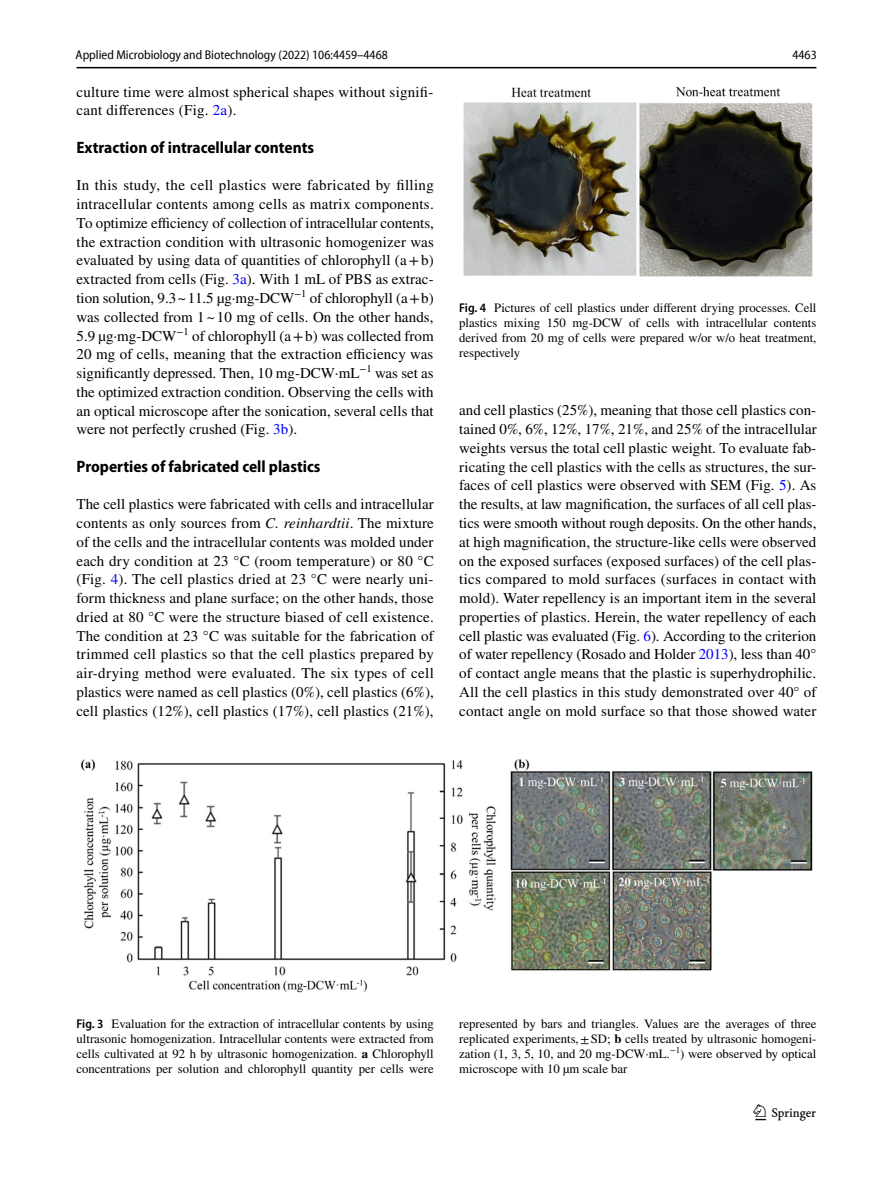
<style>
.page{position:relative;width:893px;height:1187px;background:#fff}
.page>*{position:absolute;margin:0;border:0;box-sizing:border-box;transform-origin:0 0}
.t1{font:22.5px "Springnew Regular 3";color:#000}
.t2{font:700 semi-condensed 16.5px "Myriad Pro";color:#000}
.t3{font:15px/18.8px "STIX";letter-spacing:.01em;color:#000;text-align:justify}
.t4{font:12.75px/15px "STIX";color:#000;text-align:justify}
.t5{font:semi-condensed 12.75px "Myriad Pro Unic";color:#000}
.s1{color:#00f}
.s2{font-style:italic}
.s3{font-family:"Myriad Pro";font-weight:600;font-stretch:semi-condensed}
.s4{font-weight:700}
</style>
<div class="page">
<hr style="left:77px;top:67px;width:739px;height:1px;background:#000">
<img style="left:81px;top:759px;width:731px;height:233px">
<div style="left:459px;top:87px;width:357px;height:189px;background:linear-gradient(to bottom,#fff,#fff)"></div>
<img style="left:463px;top:87px;width:349px;height:189px">
<p class="t5" style="left:76px;top:50px;width:314px">Applied Microbiology and Biotechnology (2022) 106:4459–4468</p>
<p class="t5" style="left:792px;top:50px;width:26px">4463</p>
<p class="t3" style="left:77px;top:83px;width:359px">culture time were almost spherical shapes without signifi&shy;cant differences (Fig. <span class="s1">2a</span>).</p>
<p class="t2" style="left:77px;top:138px;width:239px">Extraction of intracellular contents</p>
<p class="t3" style="left:77px;top:177px;width:359px">In this study, the cell plastics were fabricated by filling intracellular contents among cells as matrix components.<br>To optimize efficiency of collection of intracellular contents, the extraction condition with ultrasonic homogenizer was evaluated by using data of quantities of chlorophyll (a+b) extracted from cells (Fig. <span class="s1">3a</span>). With 1 mL of PBS as extrac&shy;tion solution, 9.3~11.5 µg·mg-DCW<sup>−1</sup> of chlorophyll (a+b) was collected from 1 ~ 10 mg of cells. On the other hands, 5.9 µg·mg-DCW<sup>−1</sup> of chlorophyll (a+b) was collected from 20 mg of cells, meaning that the extraction efficiency was significantly depressed. Then, 10 mg-DCW·mL<sup>−1</sup> was set as the optimized extraction condition. Observing the cells with an optical microscope after the sonication, several cells that were not perfectly crushed (Fig. <span class="s1">3b</span>).</p>
<p class="t2" style="left:77px;top:457px;width:246px">Properties of fabricated cell plastics</p>
<p class="t3" style="left:77px;top:496px;width:359px">The cell plastics were fabricated with cells and intracellular contents as only sources from <span class="s2">C. reinhardtii</span>. The mixture of the cells and the intracellular contents was molded under each dry condition at 23 °C (room temperature) or 80 °C (Fig. <span class="s1">4</span>). The cell plastics dried at 23 °C were nearly uni&shy;form thickness and plane surface; on the other hands, those dried at 80 °C were the structure biased of cell existence.<br>The condition at 23 °C was suitable for the fabrication of trimmed cell plastics so that the cell plastics prepared by air-drying method were evaluated. The six types of cell plastics were named as cell plastics (0%), cell plastics (6%), cell plastics (12%), cell plastics (17%), cell plastics (21%),</p>
<p class="t4" style="left:459px;top:301px;width:359px"><span class="s3">Fig. 4</span> Pictures of cell plastics under different drying processes. Cell plastics mixing 150 mg-DCW of cells with intracellular contents derived from 20 mg of cells were prepared w/or w/o heat treatment, respectively</p>
<p class="t3" style="left:459px;top:402px;width:359px">and cell plastics (25%), meaning that those cell plastics con&shy;tained 0%, 6%, 12%, 17%, 21%, and 25% of the intracellular weights versus the total cell plastic weight. To evaluate fab&shy;ricating the cell plastics with the cells as structures, the sur&shy;faces of cell plastics were observed with SEM (Fig. <span class="s1">5</span>). As the results, at law magnification, the surfaces of all cell plas&shy;tics were smooth without rough deposits. On the other hands, at high magnification, the structure-like cells were observed on the exposed surfaces (exposed surfaces) of the cell plas&shy;tics compared to mold surfaces (surfaces in contact with mold). Water repellency is an important item in the several properties of plastics. Herein, the water repellency of each cell plastic was evaluated (Fig. <span class="s1">6</span>). According to the criterion of water repellency (Rosado and Holder <span class="s1">2013</span>), less than 40° of contact angle means that the plastic is superhydrophilic.<br>All the cell plastics in this study demonstrated over 40° of contact angle on mold surface so that those showed water</p>
<p class="t4" style="left:77px;top:1016px;width:359px"><span class="s3">Fig. 3</span> Evaluation for the extraction of intracellular contents by using ultrasonic homogenization. Intracellular contents were extracted from cells cultivated at 92 h by ultrasonic homogenization. <span class="s4">a</span> Chlorophyll concentrations per solution and chlorophyll quantity per cells were</p>
<p class="t4" style="left:459px;top:1016px;width:359px">represented by bars and triangles. Values are the averages of three replicated experiments,±SD; <span class="s4">b</span> cells treated by ultrasonic homogeni&shy;zation (1, 3, 5, 10, and 20 mg-DCW·mL.<sup>−1</sup>) were observed by optical microscope with 10 µm scale bar</p>
<h1 class="t1" style="left:755px;top:1104px;width:62px">1 3</h1>
</div>
